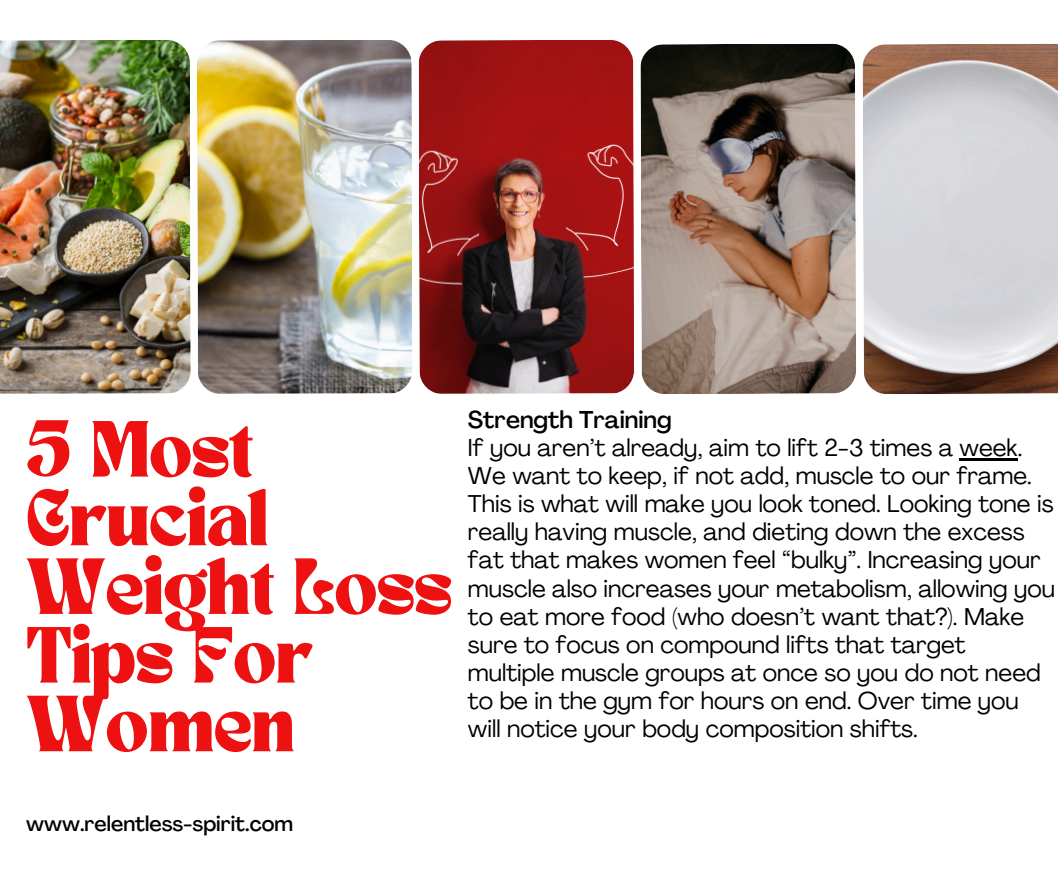
<style>
.page{position:relative;width:1058px;height:887px;background:#fff}
.page>*{position:absolute;margin:0;border:0;box-sizing:border-box;transform-origin:0 0}
.t1{font:55.5px/68.7px "TANNIMBUS";color:#e11}
.t2{font:24px/28.2px "Agrandir";color:#000}
.t3{font:500 21px "Agrandir";color:#000}
.s1{font-weight:500}
</style>
<div class="page">
<img style="left:0;top:40px;width:191px;height:354px">
<img style="left:640px;top:44px;width:216px;height:350px">
<img style="left:197px;top:40px;width:215px;height:354px">
<img style="left:862px;top:44px;width:196px;height:350px">
<img style="left:418px;top:40px;width:216px;height:354px">
<hr style="left:959px;top:458px;width:58px;height:2px;background:#000">
<p class="t1" style="left:26px;top:421px;width:427px">5 Most<br>Crucial<br>Weight Loss<br>Tips For<br>Women</p>
<p class="t2" style="left:468px;top:407px;width:588px"><span class="s1">Strength Training<br></span>If you aren’t already, aim to lift 2-3 times a week.<br>We want to keep, if not add, muscle to our frame.<br>This is what will make you look toned. Looking tone is really having muscle, and dieting down the excess fat that makes women feel “bulky”. Increasing your muscle also increases your metabolism, allowing you to eat more food (who doesn’t want that?). Make sure to focus on compound lifts that target multiple muscle groups at once so you do not need to be in the gym for hours on end. Over time you will notice your body composition shifts.</p>
<p class="t3" style="left:26px;top:814px;width:268px">www.relentless-spirit.com</p>
</div>
